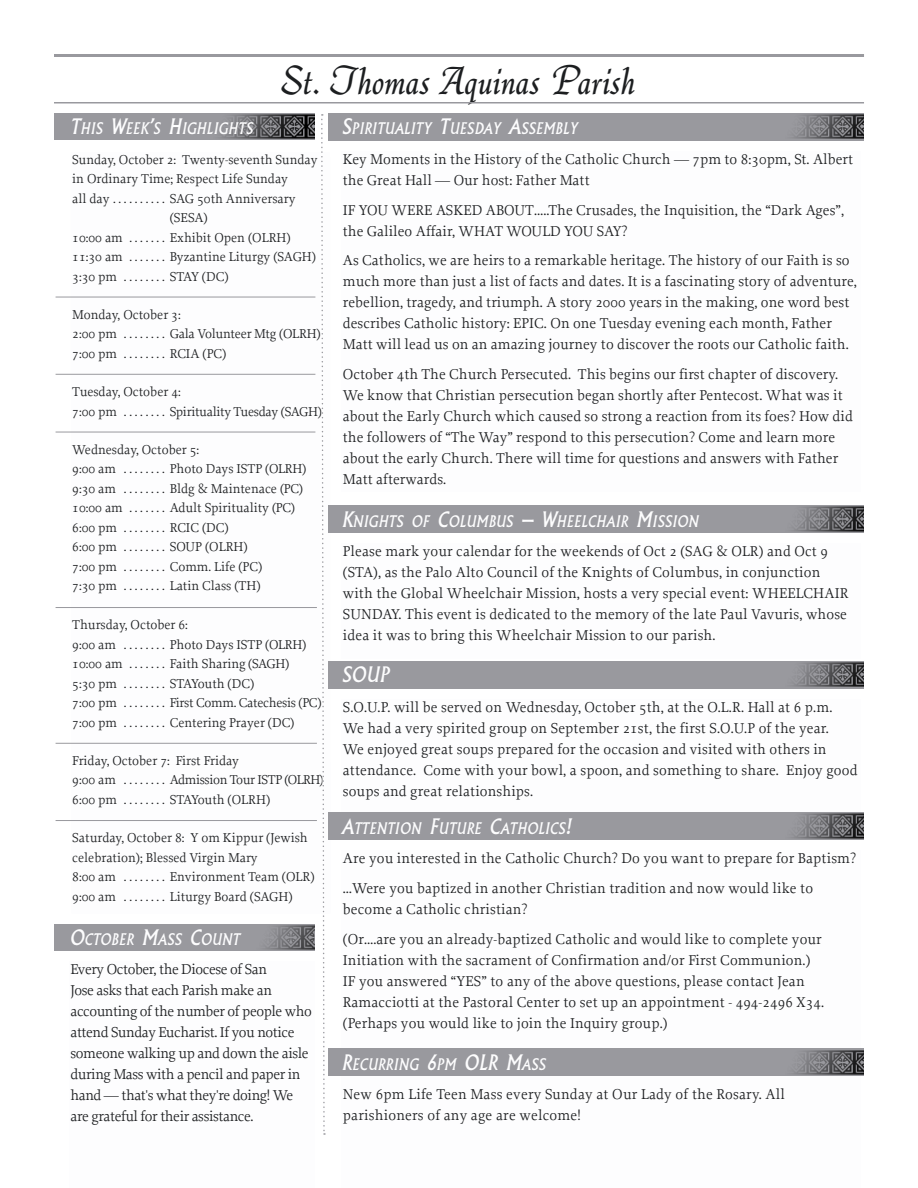
<style>
.page{position:relative;width:918px;height:1188px;background:#fff}
.page>*{position:absolute;margin:0;border:0;box-sizing:border-box;transform-origin:0 0}
.t1{font:42px "AT Quill";color:#1c1e20}
.t2{font:italic 21px "Albertus";color:#fdfdfe}
.t3{font:italic 15.75px "Albertus";letter-spacing:.02em;color:#fdfdfe}
.t4{font:15px/21px "Proforma";letter-spacing:.005em;color:#1c1e20}
.t5{font:15px/21px "Proforma";letter-spacing:-.025em;color:#1c1e20}
.t6{font:13.5px/19.5px "Proforma";color:#1c1e20}
.t7{font:13.5px/19.5px "Proforma";letter-spacing:-.02em;color:#1c1e20}
.s1{font-size:21px}
</style>
<div class="page">
<svg style="left:71px;top:296px;width:246px;height:447px"></svg>
<hr style="left:56px;top:297px;width:259px;height:1px;background:#99999e">
<hr style="left:56px;top:374px;width:259px;height:1px;background:#99999e">
<hr style="left:56px;top:432px;width:259px;height:1px;background:#99999e">
<hr style="left:56px;top:607px;width:261px;height:1px;background:#99999e">
<hr style="left:56px;top:743px;width:261px;height:1px;background:#99999e">
<hr style="left:56px;top:820px;width:261px;height:1px;background:#99999e">
<div style="left:54px;top:113px;width:261px;height:27px;background:#99999e"></div>
<img style="left:221px;top:114px;width:94px;height:25px">
<hr style="left:54px;top:54px;width:810px;height:3px;background:#99999e">
<hr style="left:54px;top:102px;width:810px;height:2px;background:#99999e">
<svg style="left:321px;top:114px;width:5px;height:1021px"></svg>
<div style="left:328px;top:113px;width:536px;height:27px;background:#99999e"></div>
<img style="left:793px;top:114px;width:71px;height:25px">
<div style="left:328px;top:505px;width:536px;height:28px;background:#99999e"></div>
<img style="left:793px;top:506px;width:71px;height:26px">
<div style="left:54px;top:924px;width:261px;height:27px;background:#99999e"></div>
<img style="left:265px;top:925px;width:50px;height:25px">
<div style="left:328px;top:661px;width:536px;height:28px;background:#99999e"></div>
<img style="left:793px;top:662px;width:71px;height:25px">
<div style="left:328px;top:812px;width:536px;height:28px;background:#99999e"></div>
<img style="left:793px;top:813px;width:71px;height:26px">
<div style="left:328px;top:1049px;width:536px;height:27px;background:#99999e"></div>
<img style="left:793px;top:1050px;width:71px;height:25px">
<h1 class="t1" style="left:282px;top:58px;width:356px">St. Thomas Aquinas Parish</h1>
<p class="t3" style="left:70px;top:119px;width:184px"><span class="s1">T</span>HIS <span class="s1">W</span>EEK<span class="s1">’</span>S <span class="s1">H</span>IGHLIGHTS</p>
<p class="t3" style="left:342px;top:119px;width:237px"><span class="s1">S</span>PIRITUALITY <span class="s1">T</span>UESDAY <span class="s1">A</span>SSEMBLY</p>
<p class="t4" style="left:343px;top:148px;width:512px">Key Moments in the History of the Catholic Church — 7pm to 8:30pm, St. Albert the Great Hall — Our host: Father Matt</p>
<p class="t4" style="left:343px;top:199px;width:503px">IF YOU WERE ASKED ABOUT…..The Crusades, the Inquisition, the “Dark Ages”, the Galileo Affair, WHAT WOULD YOU SAY?</p>
<p class="t4" style="left:343px;top:250px;width:516px">As Catholics, we are heirs to a remarkable heritage. The history of our Faith is so much more than just a list of facts and dates. It is a fascinating story of adventure, rebellion, tragedy, and triumph. A story 2000 years in the making, one word best describes Catholic history: EPIC. On one Tuesday evening each month, Father Matt will lead us on an amazing journey to discover the roots our Catholic faith.</p>
<p class="t4" style="left:343px;top:364px;width:511px">October 4th The Church Persecuted. This begins our first chapter of discovery.<br>We know that Christian persecution began shortly after Pentecost. What was it about the Early Church which caused so strong a reaction from its foes? How did the followers of “The Way” respond to this persecution? Come and learn more about the early Church. There will time for questions and answers with Father Matt afterwards.</p>
<p class="t3" style="left:342px;top:512px;width:358px"><span class="s1">K</span>NIGHTS OF <span class="s1">C</span>OLUMBUS <span class="s1">– W</span>HEELCHAIR <span class="s1">M</span>ISSION</p>
<p class="t4" style="left:343px;top:540px;width:507px">Please mark your calendar for the weekends of Oct 2 (SAG &amp; OLR) and Oct 9 (STA), as the Palo Alto Council of the Knights of Columbus, in conjunction with the Global Wheelchair Mission, hosts a very special event: WHEELCHAIR SUNDAY. This event is dedicated to the memory of the late Paul Vavuris, whose idea it was to bring this Wheelchair Mission to our parish.</p>
<p class="t6" style="left:72px;top:149px;width:247px">Sunday, October 2: Twenty-seventh Sunday</p>
<p class="t6" style="left:72px;top:169px;width:217px">in Ordinary Time; Respect Life Sunday</p>
<p class="t6" style="left:72px;top:188px;width:225px">all day . . . . . . . . . . SAG 50th Anniversary</p>
<p class="t6" style="left:170px;top:208px;width:39px">(SESA)</p>
<p class="t6" style="left:72px;top:227px;width:220px">10:00 am . . . . . . . Exhibit Open (OLRH)</p>
<p class="t6" style="left:72px;top:247px;width:245px">11:30 am . . . . . . . Byzantine Liturgy (SAGH)</p>
<p class="t6" style="left:72px;top:266px;width:158px">3:30 pm . . . . . . . . STAY (DC)</p>
<p class="t6" style="left:72px;top:304px;width:250px">Monday, October 3:<br>2:00 pm . . . . . . . . Gala Volunteer Mtg (OLRH)<br>7:00 pm . . . . . . . . RCIA (PC)</p>
<p class="t7" style="left:72px;top:382px;width:251px">Tuesday, October 4:<br>7:00 pm . . . . . . . . Spirituality Tuesday (SAGH)</p>
<p class="t6" style="left:72px;top:439px;width:236px">Wednesday, October 5:<br>9:00 am . . . . . . . . Photo Days ISTP (OLRH)<br>9:30 am . . . . . . . . Bldg &amp; Maintenace (PC)<br>10:00 am . . . . . . . Adult Spirituality (PC)<br>6:00 pm . . . . . . . . RCIC (DC)<br>6:00 pm . . . . . . . . SOUP (OLRH)<br>7:00 pm . . . . . . . . Comm. Life (PC)<br>7:30 pm . . . . . . . . Latin Class (TH)</p>
<p class="t6" style="left:72px;top:615px;width:251px">Thursday, October 6:<br>9:00 am . . . . . . . . Photo Days ISTP (OLRH)<br>10:00 am . . . . . . . Faith Sharing (SAGH)<br>5:30 pm . . . . . . . . STAYouth (DC)<br>7:00 pm . . . . . . . . First Comm. Catechesis (PC)<br>7:00 pm . . . . . . . . Centering Prayer (DC)</p>
<p class="t6" style="left:72px;top:751px;width:253px">Friday, October 7: First Friday<br>9:00 am . . . . . . . . Admission Tour ISTP (OLRH)<br>6:00 pm . . . . . . . . STAYouth (OLRH)</p>
<p class="t6" style="left:72px;top:828px;width:244px">Saturday, October 8: Y om Kippur (Jewish celebration); Blessed Virgin Mary<br>8:00 am . . . . . . . . Environment Team (OLR)<br>9:00 am . . . . . . . . Liturgy Board (SAGH)</p>
<h2 class="t2" style="left:342px;top:663px;width:49px">SOUP</h2>
<p class="t4" style="left:343px;top:696px;width:516px">S.O.U.P. will be served on Wednesday, October 5th, at the O.L.R. Hall at 6 p.m.<br>We had a very spirited group on September 21st, the first S.O.U.P of the year.<br>We enjoyed great soups prepared for the occasion and visited with others in attendance. Come with your bowl, a spoon, and something to share. Enjoy good soups and great relationships.</p>
<p class="t3" style="left:342px;top:819px;width:231px"><span class="s1">A</span>TTENTION <span class="s1">F</span>UTURE <span class="s1">C</span>ATHOLICS<span class="s1">!</span></p>
<p class="t4" style="left:343px;top:843px;width:515px;line-height:30px">Are you interested in the Catholic Church? Do you want to prepare for Baptism? …Were you baptized in another Christian tradition and now would like to</p>
<p class="t4" style="left:343px;top:894px;width:480px;line-height:30px">become a Catholic christian?<br>(Or….are you an already-baptized Catholic and would like to complete your</p>
<p class="t4" style="left:343px;top:949px;width:483px">Initiation with the sacrament of Confirmation and/or First Communion.)<br>IF you answered “YES” to any of the above questions, please contact Jean Ramacciotti at the Pastoral Center to set up an appointment - 494-2496 X34. (Perhaps you would like to join the Inquiry group.)</p>
<p class="t3" style="left:342px;top:1055px;width:205px"><span class="s1">R</span>ECURRING <span class="s1">6</span>PM <span class="s1">OLR M</span>ASS</p>
<p class="t4" style="left:343px;top:1084px;width:444px">New 6pm Life Teen Mass every Sunday at Our Lady of the Rosary. All parishioners of any age are welcome!</p>
<p class="t3" style="left:70px;top:930px;width:172px"><span class="s1">O</span>CTOBER <span class="s1">M</span>ASS <span class="s1">C</span>OUNT</p>
<p class="t5" style="left:70px;top:959px;width:243px">Every October, the Diocese of San<br>Jose asks that each Parish make an accounting of the number of people who attend Sunday Eucharist. If you notice someone walking up and down the aisle during Mass with a pencil and paper in hand — that's what they're doing! We are grateful for their assistance.</p>
</div>
